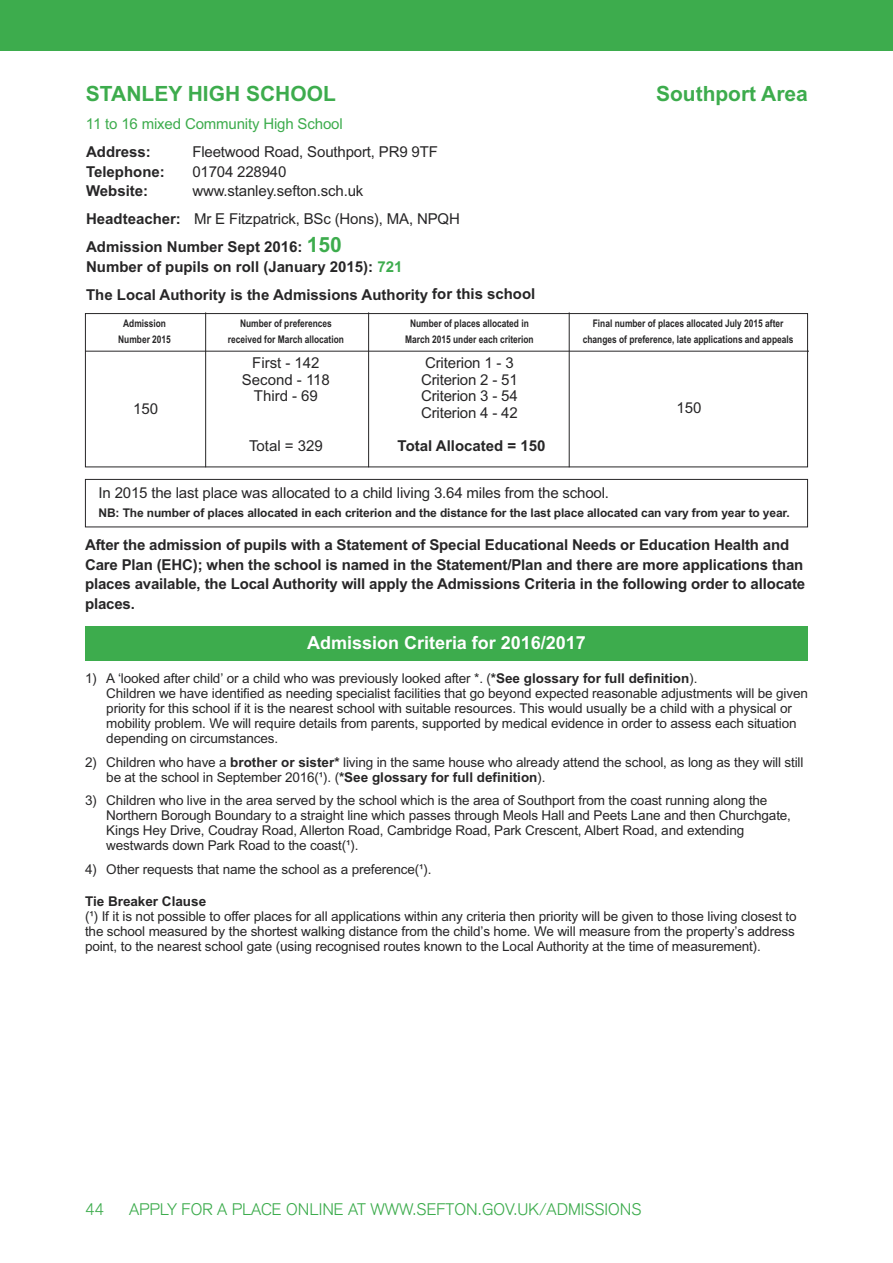
<style>
.page{position:relative;width:893px;height:1263px;background:#fff}
.page>*{position:absolute;margin:0;border:0;box-sizing:border-box;transform-origin:0 0}
.t1{font:700 21px "Arial CE";color:#3dac4d}
.t2{font:700 18px "Arial CE";color:#fff}
.t3{font:300 16.5px "Akzidenz Grotesk";color:#3dac4d}
.t4{font:700 15px/19.5px "Arial CE";letter-spacing:-.01em;color:#272627}
.t5{font:15px/16.5px "Arial CE";letter-spacing:-.01em;color:#272627}
.t6{font:15px "Arial CE";letter-spacing:-.01em;color:#3dac4d}
.t7{font:13.5px/15px "Arial CE";letter-spacing:-.01em;color:#272627}
.t8{font:700 13.5px "Arial CE";color:#272627}
.t9{font:700 12px "Arial CE";letter-spacing:-.01em;color:#272627}
.t10{font:700 10.5px/16.5px "Arial CE";color:#272627;text-align:center;scale:.8 1}
.s1{font-weight:700}
.s2{font-weight:700;font-size:21px;color:#3dac4d}
.s3{color:#3dac4d}
</style>
<div class="page">
<div style="left:0;top:0;width:893px;height:51px;background:#3dac4d"></div>
<div style="left:85px;top:313px;width:723px;height:154px;border:1px solid #272627"></div>
<hr style="left:85px;top:351px;width:724px;height:1px;background:#272627">
<hr style="left:205px;top:312px;width:1px;height:155px;background:#272627">
<hr style="left:368px;top:312px;width:1px;height:155px;background:#272627">
<hr style="left:569px;top:312px;width:1px;height:155px;background:#272627">
<div style="left:85px;top:626px;width:723px;height:34px;background:#3dac4d"></div>
<div style="left:85px;top:479px;width:723px;height:48px;border:1px solid #272627"></div>
<h1 class="t1" style="left:86px;top:86px;width:251px">STANLEY HIGH SCHOOL</h1>
<p class="t6" style="left:86px;top:118px;width:258px">11 to 16 mixed Community High School</p>
<p class="t4" style="left:86px;top:144px;width:66px">Address:</p>
<p class="t5" style="left:192px;top:145px;width:247px">Fleetwood Road, Southport, PR9 9TF</p>
<p class="t4" style="left:86px;top:163px;width:80px">Telephone:</p>
<p class="t5" style="left:192px;top:164px;width:96px">01704 228940</p>
<p class="t4" style="left:86px;top:183px;width:64px">Website:</p>
<p class="t5" style="left:86px;top:178px;width:375px;line-height:28px;text-indent:106px">www.stanley.sefton.sch.uk<br><span class="s1">Headteacher:</span> Mr E Fitzpatrick, BSc (Hons), MA, NPQH<br><span class="s1">Admission Number Sept 2016:</span> <span class="s2">150</span></p>
<p class="t4" style="left:86px;top:254px;width:451px;line-height:27.9px">Number of pupils on roll (January 2015): <span class="s3">721<br></span>The Local Authority is the Admissions Authority for this school</p>
<h1 class="t1" style="left:656px;top:86px;width:153px">Southport Area</h1>
<p class="t10" style="left:118px;top:316px;width:67px">Admission<br>Number 2015</p>
<p class="t10" style="left:228px;top:316px;width:147px">Number of preferences received for March allocation</p>
<p class="t5" style="left:242px;top:356px;width:89px;text-align:center">First - 142<br>Second - 118<br>Third - 69</p>
<p class="t5" style="left:249px;top:439px;width:75px">Total = 329</p>
<p class="t10" style="left:405px;top:316px;width:162px">Number of places allocated in<br>March 2015 under each criterion</p>
<p class="t5" style="left:421px;top:356px;width:98px">Criterion 1 - 3<br>Criterion 2 - 51<br>Criterion 3 - 54<br>Criterion 4 - 42</p>
<p class="t4" style="left:398px;top:437px;width:149px">Total Allocated = 150</p>
<p class="t10" style="left:583px;top:316px;width:265px">Final number of places allocated July 2015 after changes of preference, late applications and appeals</p>
<p class="t5" style="left:133px;top:401px;width:26px">150</p>
<p class="t5" style="left:676px;top:401px;width:26px">150</p>
<p class="t5" style="left:99px;top:486px;width:512px">In 2015 the last place was allocated to a child living 3.64 miles from the school.</p>
<p class="t9" style="left:99px;top:509px;width:693px">NB: The number of places allocated in each criterion and the distance for the last place allocated can vary from year to year.</p>
<p class="t4" style="left:85px;top:537px;width:722px">After the admission of pupils with a Statement of Special Educational Needs or Education Health and Care Plan (EHC); when the school is named in the Statement/Plan and there are more applications than places available, the Local Authority will apply the Admissions Criteria in the following order to allocate places.</p>
<h2 class="t2" style="left:307px;top:636px;width:280px">Admission Criteria for 2016/2017</h2>
<p class="t7" style="left:106px;top:672px;width:703px;text-indent:-21px">1) A ‘looked after child’ or a child who was previously looked after *. (<span class="s1">*See glossary for full definition</span>).<br>Children we have identified as needing specialist facilities that go beyond expected reasonable adjustments will be given priority for this school if it is the nearest school with suitable resources. This would usually be a child with a physical or mobility problem. We will require details from parents, supported by medical evidence in order to assess each situation depending on circumstances.</p>
<p class="t7" style="left:106px;top:756px;width:699px;text-indent:-21px">2) Children who have a <span class="s1">brother or sister*</span> living in the same house who already attend the school, as long as they will still be at the school in September 2016(¹). (<span class="s1">*See glossary for full definition</span>).</p>
<p class="t7" style="left:106px;top:794px;width:686px;text-indent:-21px">3) Children who live in the area served by the school which is the area of Southport from the coast running along the Northern Borough Boundary to a straight line which passes through Meols Hall and Peets Lane and then Churchgate, Kings Hey Drive, Coudray Road, Allerton Road, Cambridge Road, Park Crescent, Albert Road, and extending westwards down Park Road to the coast(¹).</p>
<p class="t7" style="left:85px;top:863px;width:348px">4) Other requests that name the school as a preference(¹).</p>
<p class="t8" style="left:85px;top:896px;width:123px">Tie Breaker Clause</p>
<p class="t7" style="left:85px;top:910px;width:713px">(¹) If it is not possible to offer places for all applications within any criteria then priority will be given to those living closest to the school measured by the shortest walking distance from the child’s home. We will measure from the property’s address point, to the nearest school gate (using recognised routes known to the Local Authority at the time of measurement).</p>
<p class="t3" style="left:86px;top:1203px;width:20px">44</p>
<p class="t3" style="left:129px;top:1203px;width:514px">APPLY FOR A PLACE ONLINE AT WWW.SEFTON.GOV.UK/ADMISSIONS</p>
</div>
